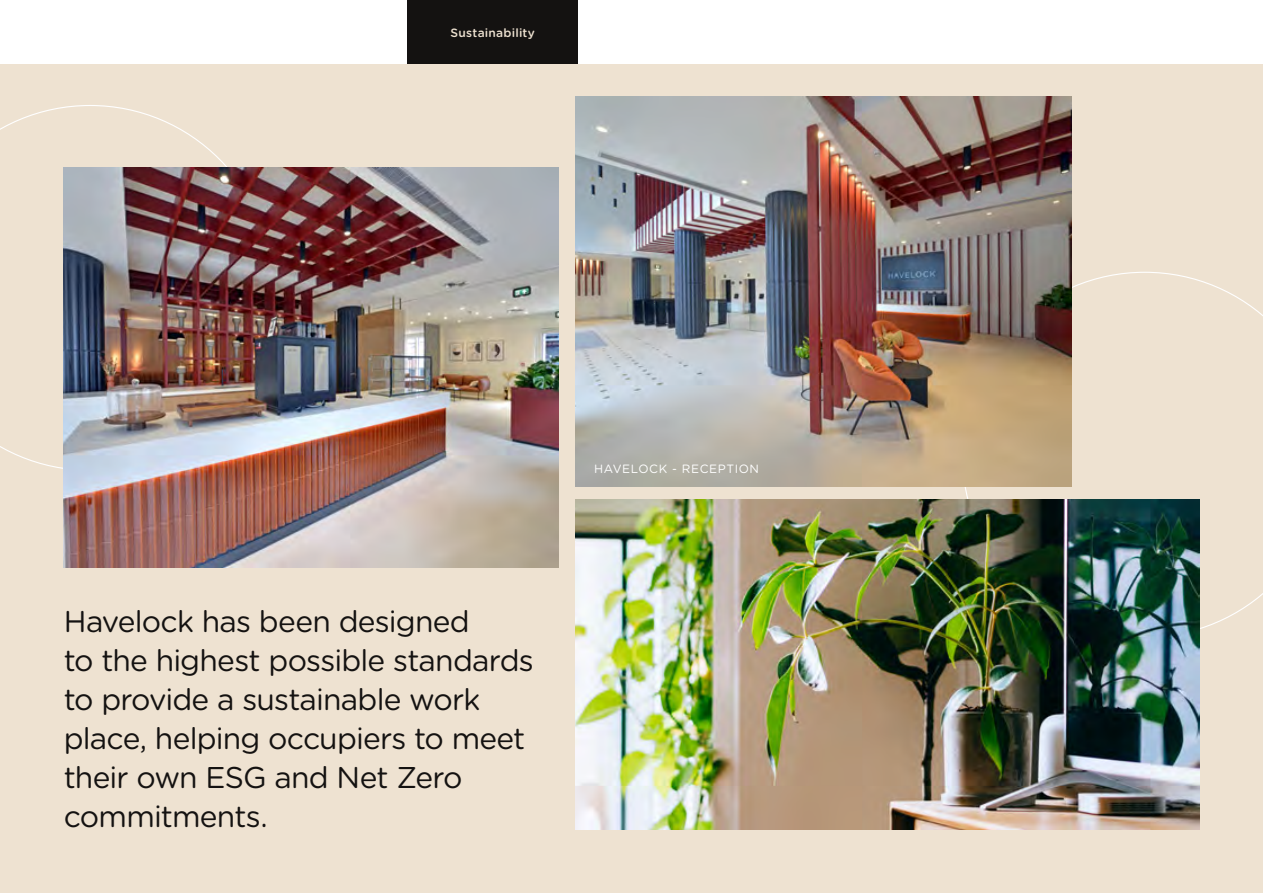
<style>
.page{position:relative;width:1263px;height:893px;background:#fff}
.page>*{position:absolute;margin:0;border:0;box-sizing:border-box;transform-origin:0 0}
.t1{font:30px/39px "Gotham Rounded";letter-spacing:-.025em;color:#141211}
.t2{font:12px "Gotham Rounded";letter-spacing:.05em;color:#fff}
.t3{font:500 12px "Gotham Rounded";letter-spacing:.015em;color:#eee2d1}
</style>
<div class="page">
<div style="left:0;top:65px;width:1263px;height:828px;background:#eee2d1"></div>
<svg style="left:0;top:105px;width:273px;height:366px"></svg>
<svg style="left:962px;top:272px;width:301px;height:366px"></svg>
<img style="left:576px;top:500px;width:623px;height:329px">
<img style="left:64px;top:168px;width:495px;height:399px">
<img style="left:576px;top:97px;width:495px;height:389px">
<div style="left:408px;top:0;width:170px;height:64px;background:#141211"></div>
<p class="t3" style="left:451px;top:24px;width:86px">Sustainability</p>
<p class="t1" style="left:64px;top:600px;width:471px">Havelock has been designed<br>to the highest possible standards to provide a sustainable work place, helping occupiers to meet their own ESG and Net Zero commitments.</p>
<p class="t2" style="left:594px;top:460px;width:167px">HAVELOCK - RECEPTION</p>
</div>
